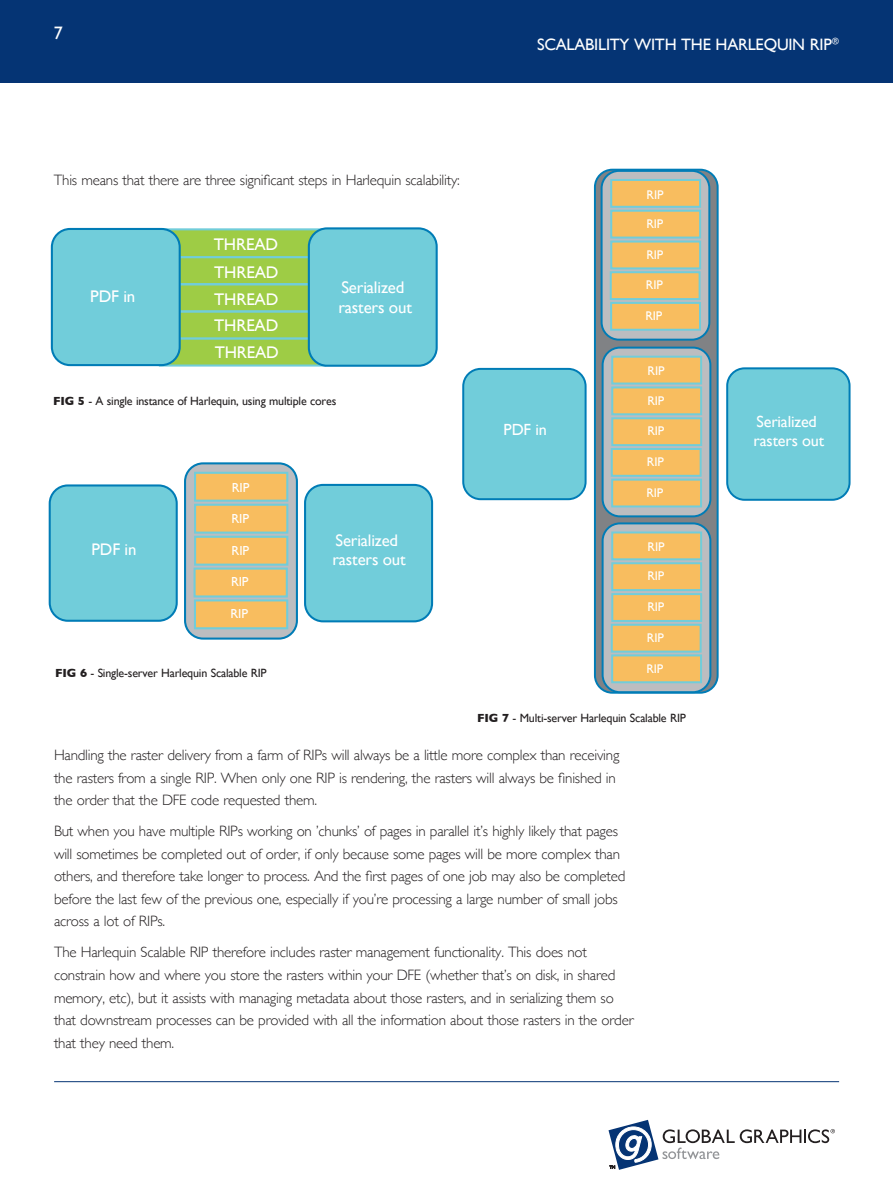
<style>
.page{position:relative;width:893px;height:1191px;background:#fff}
.page>*{position:absolute;margin:0;border:0;box-sizing:border-box;transform-origin:0 0}
.t1{font:18px "Gill Sans";color:#fff}
.t2{font:16.95px/27px "Gill Sans";letter-spacing:-.01em;color:#fff}
.t3{font:16.8px/19.6px "Gill Sans";letter-spacing:-.01em;color:#fff}
.t4{font:16.5px "Gill Sans";letter-spacing:-.015em;color:#fff}
.t5{font:16.2px/18.9px "Gill Sans";letter-spacing:-.01em;color:#fff}
._4_Text{font:300 15px/22.5px "Gill Sans";letter-spacing:-.015em;color:#231f20}
.t6{font:13.05px "Gill Sans";letter-spacing:-.01em;color:#fff}
.t7{font:12.6px "Gill Sans";letter-spacing:-.01em;color:#fff}
.t8{font:12px "Gill Sans";letter-spacing:-.015em;color:#231f20}
.t9{font:9px "Gill Sans";color:#fff}
.s1{font-weight:700}
</style>
<div class="page">
<hr style="left:0;top:81px;width:893px;height:2px;background:#007cb6">
<div style="left:0;top:0;width:893px;height:82px;background:#053474"></div>
<svg style="left:608px;top:1119px;width:227px;height:50px"></svg>
<hr style="left:54px;top:1081px;width:785px;height:1px;background:#053474">
<div style="left:161px;top:229px;width:165px;height:28px;background:#9ecc45"></div>
<div style="left:160px;top:228px;width:167px;height:30px;border:2px solid #71cdda"></div>
<div style="left:159px;top:257px;width:166px;height:27px;background:#9ecc45"></div>
<div style="left:158px;top:256px;width:168px;height:29px;border:2px solid #71cdda"></div>
<div style="left:160px;top:284px;width:165px;height:27px;background:#9ecc45"></div>
<div style="left:159px;top:283px;width:167px;height:29px;border:2px solid #71cdda"></div>
<div style="left:160px;top:312px;width:165px;height:26px;background:#9ecc45"></div>
<div style="left:159px;top:311px;width:167px;height:29px;border:2px solid #71cdda"></div>
<div style="left:160px;top:339px;width:165px;height:26px;background:#9ecc45"></div>
<div style="left:159px;top:337px;width:167px;height:29px;border:2px solid #71cdda"></div>
<div style="left:52px;top:229px;width:128px;height:136px;background:#71cdda;border-radius:18px"></div>
<div style="left:51px;top:228px;width:130px;height:138px;border:2px solid #007cb6;border-radius:18px"></div>
<div style="left:309px;top:228px;width:128px;height:138px;background:#71cdda;border-radius:18px"></div>
<div style="left:308px;top:227px;width:130px;height:140px;border:2px solid #007cb6;border-radius:18px"></div>
<svg style="left:185px;top:463px;width:112px;height:175px;background:#b3bdc1"></svg>
<div style="left:184px;top:462px;width:114px;height:177px;border:2px solid #007cb6;border-radius:18px"></div>
<div style="left:195px;top:505px;width:92px;height:27px;background:#f8bd5f"></div>
<div style="left:194px;top:504px;width:94px;height:29px;border:2px solid #71cdda"></div>
<div style="left:195px;top:473px;width:92px;height:27px;background:#f8bd5f"></div>
<div style="left:194px;top:472px;width:94px;height:30px;border:2px solid #71cdda"></div>
<div style="left:50px;top:485px;width:127px;height:136px;background:#71cdda;border-radius:18px"></div>
<div style="left:49px;top:484px;width:129px;height:138px;border:2px solid #007cb6;border-radius:18px"></div>
<div style="left:305px;top:485px;width:127px;height:136px;background:#71cdda;border-radius:18px"></div>
<div style="left:304px;top:484px;width:129px;height:138px;border:2px solid #007cb6;border-radius:18px"></div>
<div style="left:195px;top:537px;width:92px;height:27px;background:#f8bd5f"></div>
<div style="left:194px;top:536px;width:94px;height:29px;border:2px solid #71cdda"></div>
<div style="left:195px;top:568px;width:92px;height:28px;background:#f8bd5f"></div>
<div style="left:194px;top:567px;width:94px;height:30px;border:2px solid #71cdda"></div>
<div style="left:195px;top:600px;width:92px;height:28px;background:#f8bd5f"></div>
<div style="left:194px;top:599px;width:94px;height:30px;border:2px solid #71cdda"></div>
<svg style="left:595px;top:170px;width:123px;height:522px;background:#768188"></svg>
<div style="left:594px;top:169px;width:125px;height:524px;border:2px solid #007cb6;border-radius:17px"></div>
<div style="left:603px;top:347px;width:107px;height:169px;background:#bcbdc0;border-radius:17px"></div>
<div style="left:602px;top:346px;width:109px;height:171px;border:2px solid #007cb6;border-radius:17px"></div>
<div style="left:612px;top:387px;width:89px;height:27px;background:#f8bd5f"></div>
<div style="left:611px;top:386px;width:91px;height:29px;border:2px solid #71cdda"></div>
<div style="left:612px;top:357px;width:89px;height:26px;background:#f8bd5f"></div>
<div style="left:611px;top:356px;width:91px;height:28px;border:2px solid #71cdda"></div>
<div style="left:463px;top:369px;width:123px;height:130px;background:#71cdda;border-radius:17px"></div>
<div style="left:462px;top:368px;width:125px;height:132px;border:2px solid #007cb6;border-radius:17px"></div>
<div style="left:727px;top:368px;width:122px;height:132px;background:#71cdda;border-radius:17px"></div>
<div style="left:726px;top:367px;width:124px;height:134px;border:2px solid #007cb6;border-radius:17px"></div>
<div style="left:612px;top:418px;width:89px;height:27px;background:#f8bd5f"></div>
<div style="left:611px;top:417px;width:91px;height:29px;border:2px solid #71cdda"></div>
<div style="left:612px;top:449px;width:89px;height:27px;background:#f8bd5f"></div>
<div style="left:611px;top:448px;width:91px;height:29px;border:2px solid #71cdda"></div>
<div style="left:612px;top:479px;width:89px;height:27px;background:#f8bd5f"></div>
<div style="left:611px;top:478px;width:91px;height:29px;border:2px solid #71cdda"></div>
<div style="left:602px;top:171px;width:107px;height:169px;background:#bcbdc0;border-radius:17px"></div>
<div style="left:601px;top:170px;width:109px;height:171px;border:2px solid #007cb6;border-radius:17px"></div>
<div style="left:611px;top:211px;width:89px;height:26px;background:#f8bd5f"></div>
<div style="left:610px;top:210px;width:91px;height:28px;border:2px solid #71cdda"></div>
<div style="left:611px;top:180px;width:89px;height:27px;background:#f8bd5f"></div>
<div style="left:610px;top:179px;width:91px;height:29px;border:2px solid #71cdda"></div>
<div style="left:611px;top:241px;width:89px;height:27px;background:#f8bd5f"></div>
<div style="left:610px;top:240px;width:91px;height:29px;border:2px solid #71cdda"></div>
<div style="left:611px;top:272px;width:89px;height:27px;background:#f8bd5f"></div>
<div style="left:610px;top:271px;width:91px;height:29px;border:2px solid #71cdda"></div>
<div style="left:611px;top:303px;width:89px;height:27px;background:#f8bd5f"></div>
<div style="left:610px;top:302px;width:91px;height:29px;border:2px solid #71cdda"></div>
<div style="left:603px;top:523px;width:107px;height:169px;background:#bcbdc0;border-radius:17px"></div>
<div style="left:602px;top:522px;width:109px;height:171px;border:2px solid #007cb6;border-radius:17px"></div>
<div style="left:612px;top:563px;width:89px;height:27px;background:#f8bd5f"></div>
<div style="left:611px;top:562px;width:91px;height:29px;border:2px solid #71cdda"></div>
<div style="left:612px;top:532px;width:89px;height:27px;background:#f8bd5f"></div>
<div style="left:611px;top:531px;width:91px;height:29px;border:2px solid #71cdda"></div>
<div style="left:612px;top:594px;width:89px;height:27px;background:#f8bd5f"></div>
<div style="left:611px;top:593px;width:91px;height:29px;border:2px solid #71cdda"></div>
<div style="left:612px;top:625px;width:89px;height:26px;background:#f8bd5f"></div>
<div style="left:611px;top:624px;width:91px;height:28px;border:2px solid #71cdda"></div>
<div style="left:612px;top:655px;width:89px;height:27px;background:#f8bd5f"></div>
<div style="left:611px;top:654px;width:91px;height:29px;border:2px solid #71cdda"></div>
<p class="t1" style="left:54px;top:23px;width:10px">7</p>
<p class="t9" style="left:832px;top:35px;width:8px">®</p>
<p class="t4" style="left:537px;top:35px;width:296px">SCALABILITY WITH THE HARLEQUIN RIP</p>
<p class="_4_Text" style="left:54px;top:168px;width:407px">This means that there are three significant steps in Harlequin scalability:</p>
<p class="t2" style="left:214px;top:230px;width:67px;text-align:justify">THREAD THREAD THREAD THREAD THREAD</p>
<p class="t2" style="left:90px;top:283px;width:47px">PDF in</p>
<p class="t2" style="left:338px;top:278px;width:75px;line-height:19.6px">Serialized rasters out</p>
<p class="t8" style="left:53px;top:394px;width:285px"><span class="s1">FIG 5</span> - A single instance of Harlequin, using multiple cores</p>
<p class="t6" style="left:232px;top:480px;width:19px">RIP</p>
<p class="t6" style="left:232px;top:510px;width:19px">RIP</p>
<p class="t6" style="left:232px;top:542px;width:19px">RIP</p>
<p class="t6" style="left:231px;top:574px;width:19px">RIP</p>
<p class="t6" style="left:231px;top:606px;width:19px">RIP</p>
<p class="t3" style="left:92px;top:539px;width:46px">PDF in</p>
<p class="t3" style="left:332px;top:530px;width:75px">Serialized rasters out</p>
<p class="t8" style="left:55px;top:666px;width:213px"><span class="s1">FIG 6</span> - Single-server Harlequin Scalable RIP</p>
<p class="t7" style="left:647px;top:187px;width:18px">RIP</p>
<p class="t7" style="left:646px;top:216px;width:18px">RIP</p>
<p class="t7" style="left:646px;top:247px;width:18px">RIP</p>
<p class="t7" style="left:646px;top:278px;width:18px">RIP</p>
<p class="t7" style="left:645px;top:308px;width:18px">RIP</p>
<p class="t7" style="left:648px;top:363px;width:18px">RIP</p>
<p class="t7" style="left:647px;top:393px;width:18px">RIP</p>
<p class="t7" style="left:647px;top:424px;width:18px">RIP</p>
<p class="t7" style="left:647px;top:454px;width:18px">RIP</p>
<p class="t7" style="left:646px;top:485px;width:18px">RIP</p>
<p class="t5" style="left:504px;top:420px;width:45px">PDF in</p>
<p class="t5" style="left:754px;top:412px;width:72px">Serialized rasters out</p>
<p class="t7" style="left:648px;top:539px;width:18px">RIP</p>
<p class="t7" style="left:647px;top:569px;width:18px">RIP</p>
<p class="t7" style="left:647px;top:599px;width:18px">RIP</p>
<p class="t7" style="left:647px;top:630px;width:18px">RIP</p>
<p class="t7" style="left:646px;top:661px;width:18px">RIP</p>
<p class="t8" style="left:477px;top:710px;width:210px"><span class="s1">FIG 7</span> - Multi-server Harlequin Scalable RIP</p>
<p class="_4_Text" style="left:54px;top:743px;width:567px">Handling the raster delivery from a farm of RIPs will always be a little more complex than receiving the rasters from a single RIP. When only one RIP is rendering, the rasters will always be finished in the order that the DFE code requested them.</p>
<p class="_4_Text" style="left:54px;top:819px;width:573px">But when you have multiple RIPs working on ’chunks’ of pages in parallel it’s highly likely that pages will sometimes be completed out of order, if only because some pages will be more complex than others, and therefore take longer to process. And the first pages of one job may also be completed before the last few of the previous one, especially if you’re processing a large number of small jobs across a lot of RIPs.</p>
<p class="_4_Text" style="left:54px;top:940px;width:581px">The Harlequin Scalable RIP therefore includes raster management functionality. This does not constrain how and where you store the rasters within your DFE (whether that’s on disk, in shared memory, etc), but it assists with managing metadata about those rasters, and in serializing them so that downstream processes can be provided with all the information about those rasters in the order that they need them.</p>
</div>
